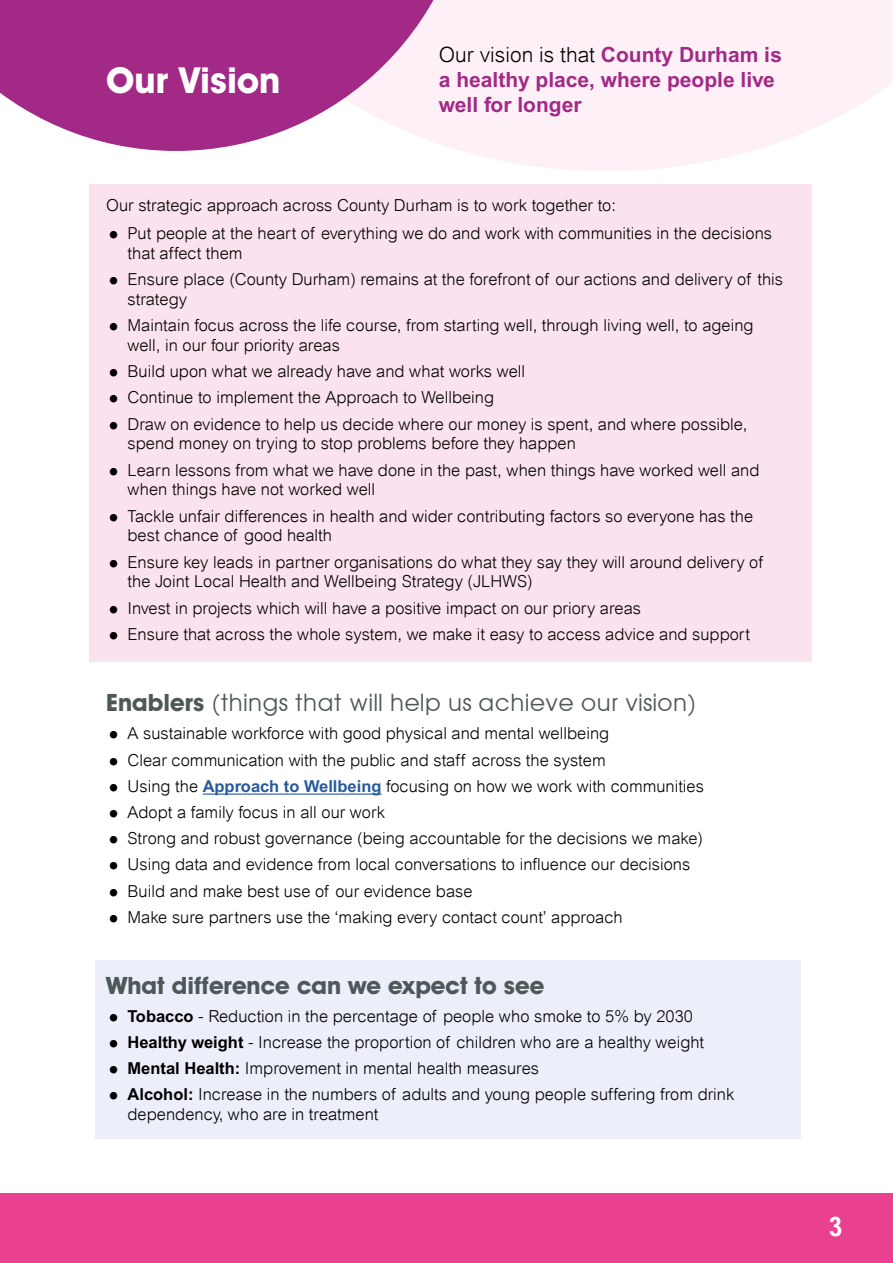
<style>
.page{position:relative;width:893px;height:1263px;background:#fff}
.page>*{position:absolute;margin:0;border:0;box-sizing:border-box;transform-origin:0 0}
.H2_grey{font:700 36px "Avant Garde IT Cby BT";color:#fff}
.t1{font:700 condensed 27px "Arial";color:#fff}
.H2_grey-2{font:24px "Avant Garde";color:#4e5859}
.H2_grey-3{font:700 24px "Avant Garde IT Cby BT";color:#4e5859}
.Para_higlight_text_f{font:700 21px/25.2px "Arial";color:#a22986}
.Para_body_text_11pt{font:300 16.5px/19.8px "Arial";color:#000}
.s1{font-weight:300;color:#000}
.s2{font-size:30px}
.s3{font-family:"Avant Garde IT Cby BT";font-weight:700}
.s4{font-weight:700;color:#275b9b}
.s5{font-weight:700}
</style>
<div class="page">
<div style="left:0;top:1193px;width:893px;height:70px;background:#e94190"></div>
<svg style="left:464px;top:0;width:429px;height:171px;fill:#fdf0f7"></svg>
<div style="left:95px;top:960px;width:705px;height:178px;background:#eceff9"></div>
<div style="left:89px;top:184px;width:723px;height:477px;background:#fbe2ef"></div>
<svg style="left:0;top:0;width:471px;height:151px;fill:#a22986"></svg>
<hr style="left:203px;top:793px;width:179px;height:2px;background:#275b9b">
<h2 class="H2_grey" style="left:106px;top:59px;width:175px">Our Vision</h2>
<p class="Para_higlight_text_f" style="left:439px;top:42px;width:344px"><span class="s1">Our vision is that</span> County Durham is a healthy place, where people live well for longer</p>
<p class="Para_body_text_11pt" style="left:106px;top:195px;width:511px">Our strategic approach across County Durham is to work together to:</p>
<p class="Para_body_text_11pt" style="left:128px;top:224px;width:646px;text-indent:-21px"><span class="s2">•</span> Put people at the heart of everything we do and work with communities in the decisions that affect them</p>
<p class="Para_body_text_11pt" style="left:128px;top:270px;width:657px;text-indent:-21px"><span class="s2">•</span> Ensure place (County Durham) remains at the forefront of our actions and delivery of this strategy</p>
<p class="Para_body_text_11pt" style="left:128px;top:316px;width:628px;text-indent:-21px"><span class="s2">•</span> Maintain focus across the life course, from starting well, through living well, to ageing well, in our four priority areas</p>
<p class="Para_body_text_11pt" style="left:106px;top:362px;width:420px"><span class="s2">•</span> Build upon what we already have and what works well</p>
<p class="Para_body_text_11pt" style="left:106px;top:388px;width:389px"><span class="s2">•</span> Continue to implement the Approach to Wellbeing</p>
<p class="Para_body_text_11pt" style="left:128px;top:414px;width:621px;text-indent:-21px"><span class="s2">•</span> Draw on evidence to help us decide where our money is spent, and where possible, spend money on trying to stop problems before they happen</p>
<p class="Para_body_text_11pt" style="left:128px;top:460px;width:633px;text-indent:-21px"><span class="s2">•</span> Learn lessons from what we have done in the past, when things have worked well and when things have not worked well</p>
<p class="Para_body_text_11pt" style="left:128px;top:506px;width:627px;text-indent:-21px"><span class="s2">•</span> Tackle unfair differences in health and wider contributing factors so everyone has the best chance of good health</p>
<p class="Para_body_text_11pt" style="left:128px;top:552px;width:637px;text-indent:-21px"><span class="s2">•</span> Ensure key leads in partner organisations do what they say they will around delivery of the Joint Local Health and Wellbeing Strategy (JLHWS)</p>
<p class="Para_body_text_11pt" style="left:106px;top:598px;width:536px"><span class="s2">•</span> Invest in projects which will have a positive impact on our priory areas</p>
<p class="Para_body_text_11pt" style="left:106px;top:624px;width:645px"><span class="s2">•</span> Ensure that across the whole system, we make it easy to access advice and support</p>
<h2 class="H2_grey-2" style="left:106px;top:688px;width:592px"><span class="s3">Enablers</span> (things that will help us achieve our vision)</h2>
<p class="Para_body_text_11pt" style="left:106px;top:724px;width:504px"><span class="s2">•</span> A sustainable workforce with good physical and mental wellbeing</p>
<p class="Para_body_text_11pt" style="left:106px;top:750px;width:501px"><span class="s2">•</span> Clear communication with the public and staff across the system</p>
<p class="Para_body_text_11pt" style="left:106px;top:776px;width:599px"><span class="s2">•</span> Using the <span class="s4">Approach to Wellbeing</span> focusing on how we work with communities</p>
<p class="Para_body_text_11pt" style="left:106px;top:802px;width:280px"><span class="s2">•</span> Adopt a family focus in all our work</p>
<p class="Para_body_text_11pt" style="left:106px;top:828px;width:598px"><span class="s2">•</span> Strong and robust governance (being accountable for the decisions we make)</p>
<p class="Para_body_text_11pt" style="left:106px;top:855px;width:585px"><span class="s2">•</span> Using data and evidence from local conversations to influence our decisions</p>
<p class="Para_body_text_11pt" style="left:106px;top:881px;width:368px"><span class="s2">•</span> Build and make best use of our evidence base</p>
<p class="Para_body_text_11pt" style="left:106px;top:907px;width:518px"><span class="s2">•</span> Make sure partners use the ‘making every contact count’ approach</p>
<h2 class="H2_grey-3" style="left:106px;top:970px;width:440px">What difference can we expect to see</h2>
<p class="Para_body_text_11pt" style="left:106px;top:1006px;width:588px"><span class="s2">•</span> <span class="s5">Tobacco</span> - Reduction in the percentage of people who smoke to 5% by 2030</p>
<p class="Para_body_text_11pt" style="left:106px;top:1032px;width:599px"><span class="s2">•</span> <span class="s5">Healthy weight</span> - Increase the proportion of children who are a healthy weight</p>
<p class="Para_body_text_11pt" style="left:106px;top:1058px;width:434px"><span class="s2">•</span> <span class="s5">Mental Health:</span> Improvement in mental health measures</p>
<p class="Para_body_text_11pt" style="left:128px;top:1085px;width:608px;text-indent:-21px"><span class="s2">•</span> <span class="s5">Alcohol:</span> Increase in the numbers of adults and young people suffering from drink dependency, who are in treatment</p>
<h2 class="t1" style="left:829px;top:1211px;width:15px">3</h2>
</div>
